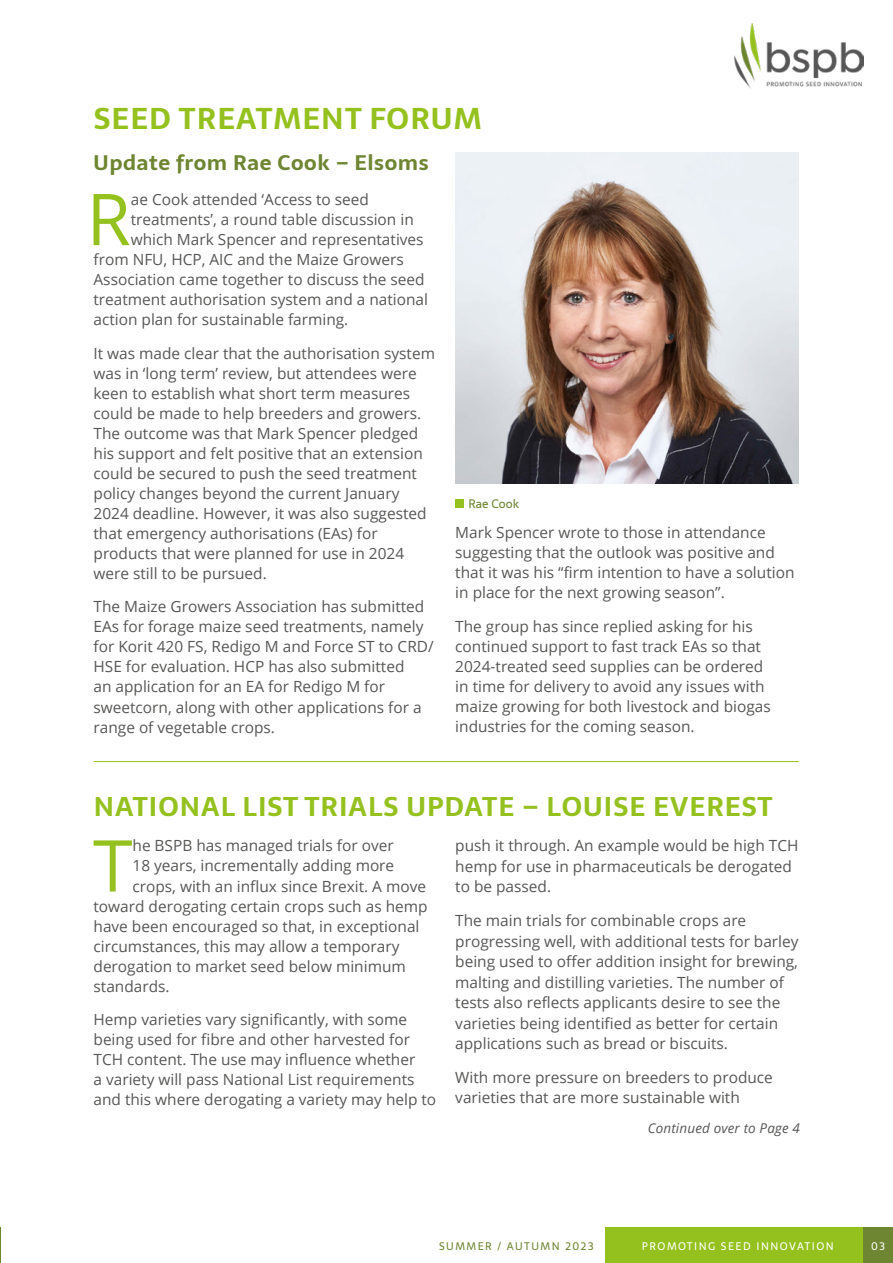
<style>
.page{position:relative;width:893px;height:1263px;background:#fff}
.page>*{position:absolute;margin:0;border:0;box-sizing:border-box;transform-origin:0 0}
.body_copy__with_drop_cap{font:71.55px "Open Sans";color:#95c11f}
.Headline_-_32pt_Bold{font:700 30px "Sarala";letter-spacing:.04em;color:#95c11f}
.Headline_-_32pt_Bold-2{font:700 27px "Sarala";letter-spacing:.04em;color:#95c11f}
.Headline_-_32pt_Bold-3{font:700 21px "Sarala";letter-spacing:.03em;color:#6e8531}
.body_copy__no_drop_cap{font:15.45px/20.1px "Open Sans";color:#575756}
.body_copy__with_drop_cap-2{font:15.45px "Open Sans";color:#575756}
.Title_Pull_Text{font:italic 13.5px "Open Sans";letter-spacing:.01em;color:#575756}
.Title_Pull_Text-2{font:12px "Sarala";color:#6e8531}
.Title_Header_-_30pt{font:10.8px "Sarala";letter-spacing:.14em;color:#fff}
.Title_Header_-_30pt-2{font:10.8px "Sarala";letter-spacing:.14em;color:#6e8531}
</style>
<div class="page">
<div style="left:605px;top:1227px;width:258px;height:36px;background:#95c11f"></div>
<div style="left:863px;top:1227px;width:30px;height:36px;background:#6e8531"></div>
<hr style="left:0;top:1227px;width:1px;height:36px;background:#6e8531">
<img style="left:735px;top:24px;width:128px;height:64px">
<div style="left:455px;top:499px;width:9px;height:9px;background:#95c11f"></div>
<hr style="left:94px;top:761px;width:705px;height:1px;background:#95c11f">
<img style="left:455px;top:153px;width:343px;height:330px">
<p class="Headline_-_32pt_Bold" style="left:94px;top:94px;width:390px">SEED TREATMENT FORUM</p>
<p class="Headline_-_32pt_Bold-3" style="left:94px;top:145px;width:337px">Update from Rae Cook – Elsoms</p>
<p class="body_copy__with_drop_cap" style="left:87px;top:170px;width:46px">R</p>
<p class="body_copy__with_drop_cap-2" style="left:131px;top:189px;width:240px">ae Cook attended ‘Access to seed</p>
<p class="body_copy__with_drop_cap-2" style="left:131px;top:209px;width:285px">treatments’, a round table discussion in</p>
<p class="body_copy__with_drop_cap-2" style="left:131px;top:229px;width:294px">which Mark Spencer and representatives</p>
<p class="body_copy__with_drop_cap-2" style="left:94px;top:249px;width:312px">from NFU, HCP, AIC and the Maize Growers</p>
<p class="body_copy__with_drop_cap-2" style="left:94px;top:269px;width:333px">Association came together to discuss the seed</p>
<p class="body_copy__with_drop_cap-2" style="left:94px;top:289px;width:336px">treatment authorisation system and a national</p>
<p class="body_copy__with_drop_cap-2" style="left:94px;top:309px;width:256px">action plan for sustainable farming.</p>
<p class="body_copy__no_drop_cap" style="left:94px;top:342px;width:343px">It was made clear that the authorisation system was in ‘long term’ review, but attendees were keen to establish what short term measures could be made to help breeders and growers.<br>The outcome was that Mark Spencer pledged his support and felt positive that an extension could be secured to push the seed treatment policy changes beyond the current January 2024 deadline. However, it was also suggested that emergency authorisations (EAs) for products that were planned for use in 2024 were still to be pursued.</p>
<p class="body_copy__no_drop_cap" style="left:94px;top:596px;width:342px">The Maize Growers Association has submitted EAs for forage maize seed treatments, namely for Korit 420 FS, Redigo M and Force ST to CRD/ HSE for evaluation. HCP has also submitted<br>an application for an EA for Redigo M for sweetcorn, along with other applications for a range of vegetable crops.</p>
<p class="Title_Pull_Text-2" style="left:468px;top:494px;width:52px">Rae Cook</p>
<p class="body_copy__no_drop_cap" style="left:455px;top:522px;width:341px">Mark Spencer wrote to those in attendance suggesting that the outlook was positive and that it was his “firm intention to have a solution in place for the next growing season”.</p>
<p class="body_copy__no_drop_cap" style="left:455px;top:615px;width:317px">The group has since replied asking for his continued support to fast track EAs so that 2024-treated seed supplies can be ordered in time for delivery to avoid any issues with maize growing for both livestock and biogas industries for the coming season.</p>
<p class="Headline_-_32pt_Bold-2" style="left:94px;top:784px;width:680px">NATIONAL LIST TRIALS UPDATE – LOUISE EVEREST</p>
<p class="body_copy__with_drop_cap" style="left:93px;top:816px;width:41px">T</p>
<p class="body_copy__with_drop_cap-2" style="left:133px;top:835px;width:263px">he BSPB has managed trials for over</p>
<p class="body_copy__with_drop_cap-2" style="left:133px;top:855px;width:263px">18 years, incrementally adding more</p>
<p class="body_copy__with_drop_cap-2" style="left:133px;top:875px;width:295px">crops, with an influx since Brexit. A move</p>
<p class="body_copy__with_drop_cap-2" style="left:94px;top:895px;width:336px">toward derogating certain crops such as hemp</p>
<p class="body_copy__with_drop_cap-2" style="left:94px;top:915px;width:327px">have been encouraged so that, in exceptional</p>
<p class="body_copy__with_drop_cap-2" style="left:94px;top:935px;width:307px">circumstances, this may allow a temporary</p>
<p class="body_copy__with_drop_cap-2" style="left:94px;top:955px;width:314px">derogation to market seed below minimum</p>
<p class="body_copy__with_drop_cap-2" style="left:94px;top:975px;width:78px">standards.</p>
<p class="body_copy__no_drop_cap" style="left:94px;top:1009px;width:344px">Hemp varieties vary significantly, with some being used for fibre and other harvested for TCH content. The use may influence whether<br>a variety will pass National List requirements and this where derogating a variety may help to</p>
<p class="body_copy__no_drop_cap" style="left:455px;top:835px;width:345px;line-height:20.5px">push it through. An example would be high TCH hemp for use in pharmaceuticals be derogated to be passed.</p>
<p class="body_copy__no_drop_cap" style="left:455px;top:910px;width:345px;line-height:20.5px">The main trials for combinable crops are progressing well, with additional tests for barley being used to offer addition insight for brewing, malting and distilling varieties. The number of tests also reflects applicants desire to see the varieties being identified as better for certain applications such as bread or biscuits.</p>
<p class="body_copy__no_drop_cap" style="left:455px;top:1066px;width:319px;line-height:20.5px">With more pressure on breeders to produce varieties that are more sustainable with</p>
<p class="Title_Pull_Text" style="left:648px;top:1119px;width:154px">Continued over to Page 4</p>
<p class="Title_Header_-_30pt-2" style="left:439px;top:1238px;width:156px">SUMMER / AUTUMN 2023</p>
<p class="Title_Header_-_30pt" style="left:642px;top:1238px;width:193px">PROMOTING SEED INNOVATION</p>
<p class="Title_Header_-_30pt" style="left:871px;top:1238px;width:15px">03</p>
</div>
